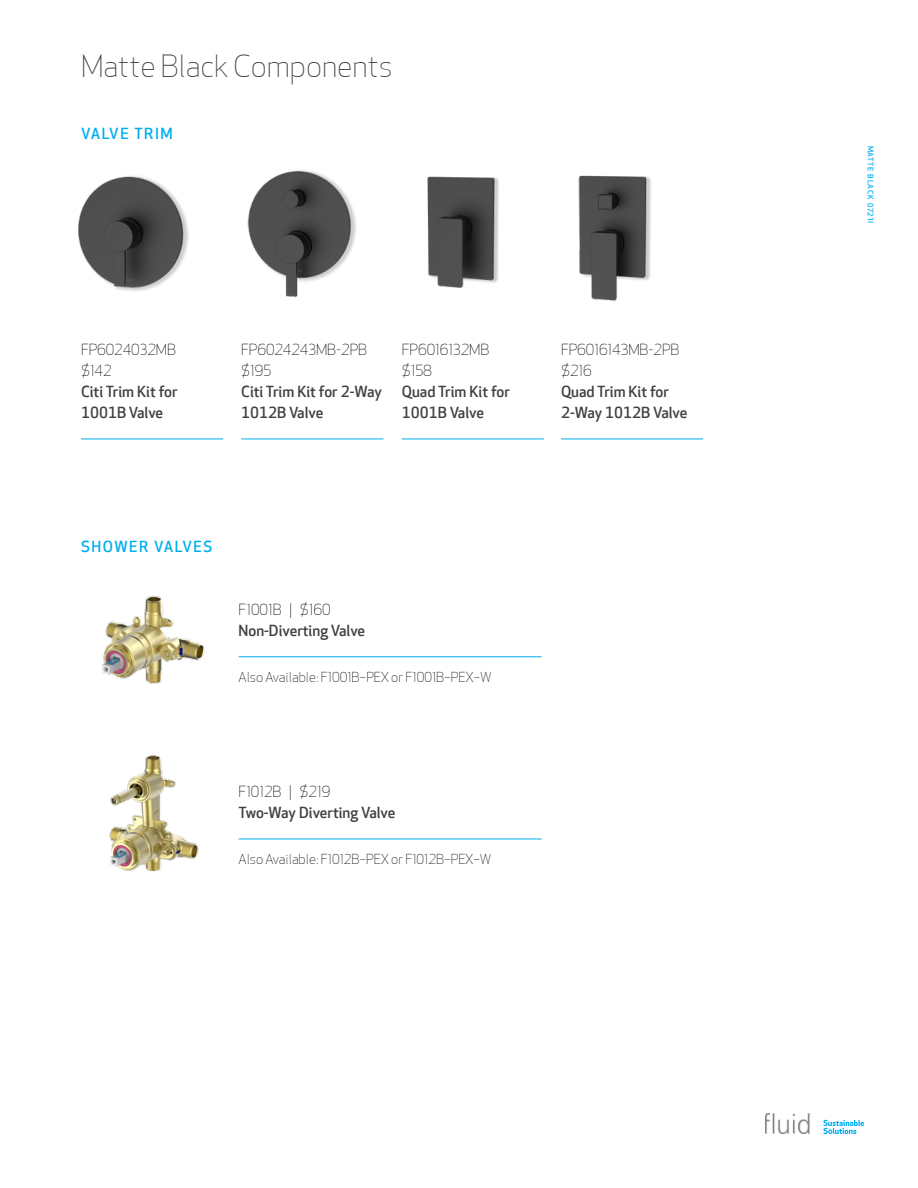
<style>
.page{position:relative;width:918px;height:1188px;background:#fff}
.page>*{position:absolute;margin:0;border:0;box-sizing:border-box;transform-origin:0 0}
.t1{font:300 30px "Apex New";color:#414042}
.t2{font:500 15px/21px "Apex New";color:#414042}
.t3{font:300 15px/21px "Apex New";color:#000}
.t4{font:500 15px "Apex New";letter-spacing:.1em;color:#00aeef}
.t5{font:300 13.5px "Apex New";color:#000}
.t6{font:500 7.5px "Apex New";letter-spacing:.1em;color:#00aeef}
</style>
<div class="page">
<svg style="left:824px;top:1120px;width:40px;height:14px"></svg>
<img style="left:765px;top:1113px;width:46px;height:21px">
<hr style="left:81px;top:439px;width:142px;height:1px;background:#00aeef">
<hr style="left:241px;top:439px;width:142px;height:1px;background:#00aeef">
<hr style="left:561px;top:439px;width:142px;height:1px;background:#00aeef">
<hr style="left:402px;top:439px;width:142px;height:1px;background:#00aeef">
<img style="left:427px;top:176px;width:72px;height:112px">
<img style="left:578px;top:175px;width:73px;height:126px">
<img style="left:78px;top:176px;width:111px;height:115px">
<img style="left:247px;top:170px;width:109px;height:128px">
<hr style="left:239px;top:657px;width:303px;height:1px;background:#00aeef">
<hr style="left:239px;top:839px;width:303px;height:1px;background:#00aeef">
<img style="left:102px;top:596px;width:103px;height:88px">
<img style="left:109px;top:755px;width:90px;height:116px">
<h1 class="t1" style="left:81px;top:49px;width:313px">Matte Black Components</h1>
<p class="t4" style="left:81px;top:125px;width:93px">VALVE TRIM</p>
<p class="t3" style="left:81px;top:340px;width:96px">FP6024032MB $142</p>
<p class="t2" style="left:81px;top:382px;width:98px">Citi Trim Kit for<br>1001B Valve</p>
<p class="t3" style="left:241px;top:340px;width:127px">FP6024243MB-2PB $195</p>
<p class="t2" style="left:241px;top:382px;width:142px">Citi Trim Kit for 2-Way<br>1012B Valve</p>
<p class="t3" style="left:402px;top:340px;width:89px">FP6016132MB $158</p>
<p class="t2" style="left:402px;top:382px;width:109px">Quad Trim Kit for<br>1001B Valve</p>
<p class="t4" style="left:81px;top:538px;width:133px">SHOWER VALVES</p>
<p class="t3" style="left:239px;top:600px;width:93px">F1001B | $160</p>
<p class="t2" style="left:239px;top:620px;width:128px">Non-Diverting Valve</p>
<p class="t5" style="left:239px;top:669px;width:254px">Also Available: F1001B–PEX or F1001B–PEX–W</p>
<p class="t3" style="left:239px;top:782px;width:93px">F1012B | $219</p>
<p class="t2" style="left:239px;top:803px;width:158px">Two-Way Diverting Valve</p>
<p class="t5" style="left:239px;top:851px;width:254px">Also Available: F1012B–PEX or F1012B–PEX–W</p>
<p class="t3" style="left:561px;top:340px;width:120px">FP6016143MB-2PB $216</p>
<p class="t2" style="left:561px;top:382px;width:128px">Quad Trim Kit for<br>2-Way 1012B Valve</p>
<p class="t6" style="left:875px;top:146px;width:79px;rotate:90deg">MATTE BLACK 0721I</p>
</div>
